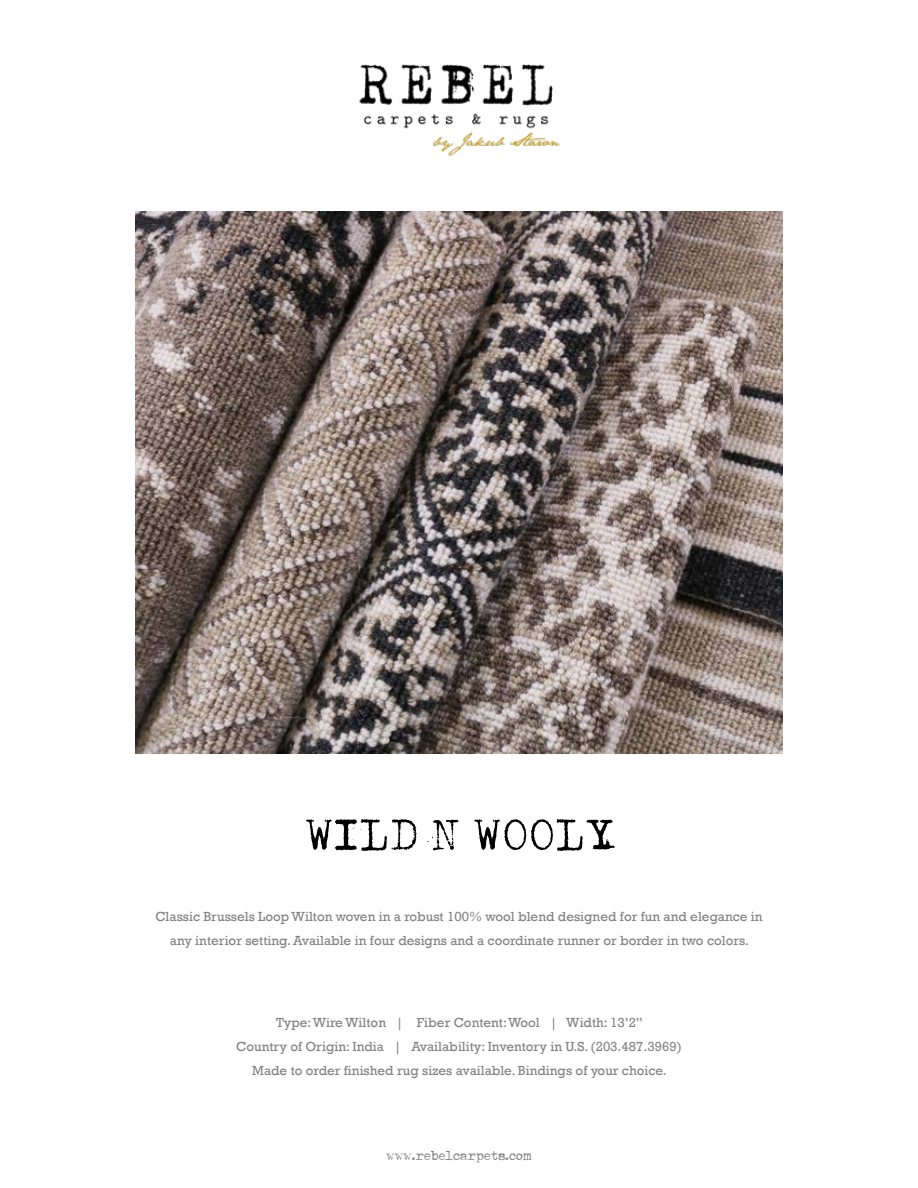
<style>
.page{position:relative;width:918px;height:1188px;background:#fff}
.page>*{position:absolute;margin:0;border:0;box-sizing:border-box;transform-origin:0 0}
.t1{font:54px "Mechanical Machine";letter-spacing:.03em;color:#000}
.t2{font:16.5px "Mechanical Machine";color:#828386}
.t3{font:13.5px/24px "Rockwell";color:#828386;text-align:center}
</style>
<div class="page">
<img style="left:135px;top:212px;width:648px;height:541px">
<img style="left:359px;top:64px;width:202px;height:92px">
<h1 class="t1" style="left:305px;top:806px;width:310px">WILD N WOOLY</h1>
<p class="t3" style="left:155px;top:904px;width:609px">Classic Brussels Loop Wilton woven in a robust 100% wool blend designed for fun and elegance in any interior setting. Available in four designs and a coordinate runner or border in two colors.</p>
<p class="t3" style="left:236px;top:1011px;width:447px">Type: Wire Wilton | Fiber Content: Wool | Width: 13’2”<br>Country of Origin: India | Availability: Inventory in U.S. (203.487.3969)<br>Made to order finished rug sizes available. Bindings of your choice.</p>
<p class="t2" style="left:386px;top:1146px;width:147px">www.rebelcarpets.com</p>
</div>
